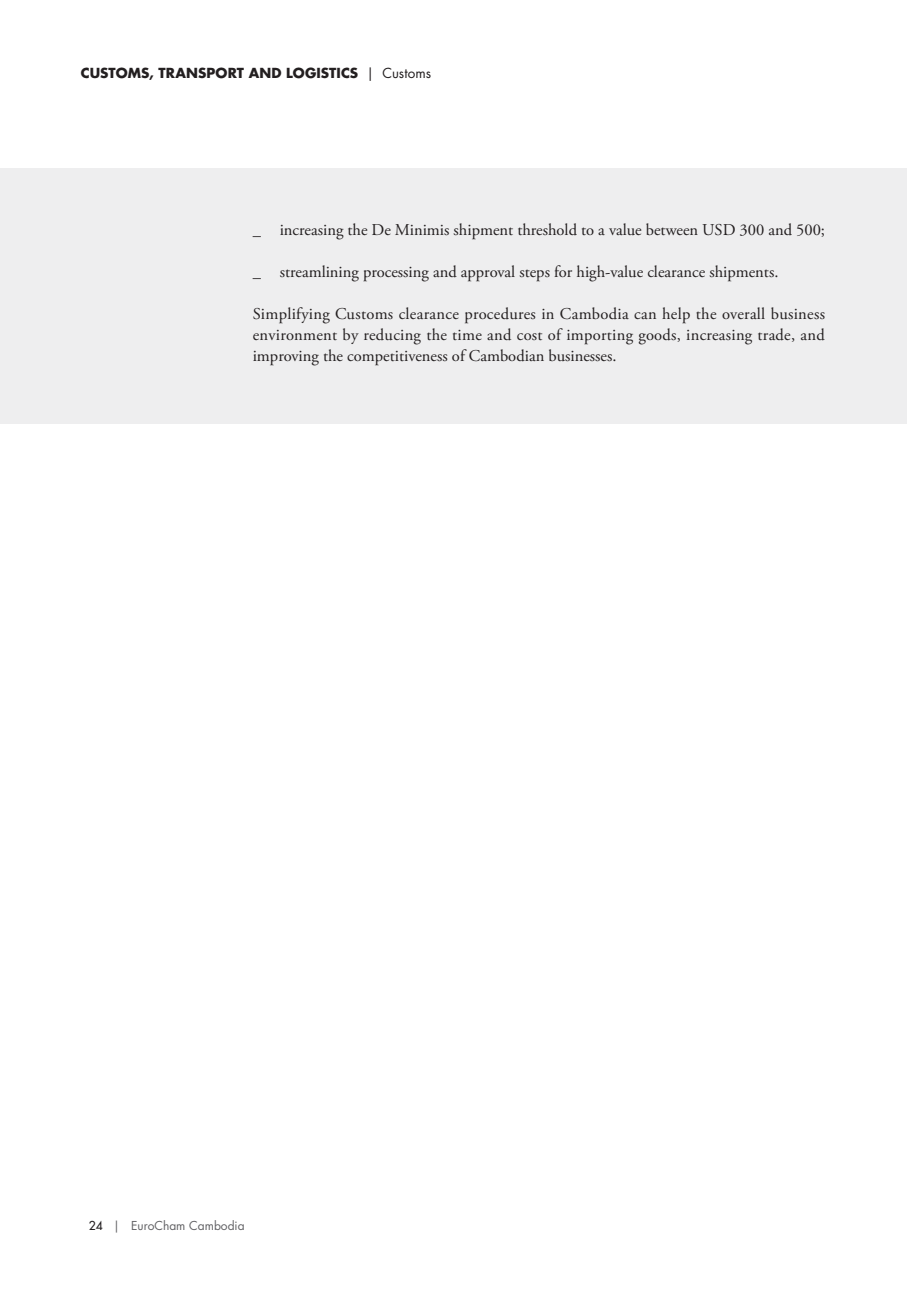
<style>
.page{position:relative;width:919px;height:1289px;background:#fff}
.page>*{position:absolute;margin:0;border:0;box-sizing:border-box;transform-origin:0 0}
.BODY_Text{font:16.5px/21px "Adobe Garamond Pro";color:#231f20;text-align:justify}
.h2__Issue{font:700 13.5px "Futura Std";letter-spacing:.005em;color:#231f20}
.t1{font:12px "Futura Std";color:#616164}
.s1{font-weight:400}
.s2{font-weight:500;color:#231f20}
</style>
<div class="page">
<div style="left:0;top:168px;width:906px;height:256px;background:#eeeeef"></div>
<p class="h2__Issue" style="left:81px;top:64px;width:352px">CUSTOMS, TRANSPORT AND LOGISTICS <span class="s1">| Customs</span></p>
<p class="BODY_Text" style="left:253px;top:220px;width:573px">_ increasing the De Minimis shipment threshold to a value between USD 300 and 500;</p>
<p class="BODY_Text" style="left:253px;top:262px;width:527px">_ streamlining processing and approval steps for high-value clearance shipments.</p>
<p class="BODY_Text" style="left:253px;top:304px;width:573px">Simplifying Customs clearance procedures in Cambodia can help the overall business environment by reducing the time and cost of importing goods, increasing trade, and improving the competitiveness of Cambodian businesses.</p>
<p class="t1" style="left:89px;top:1217px;width:157px"><span class="s2">24</span> | EuroCham Cambodia</p>
</div>
